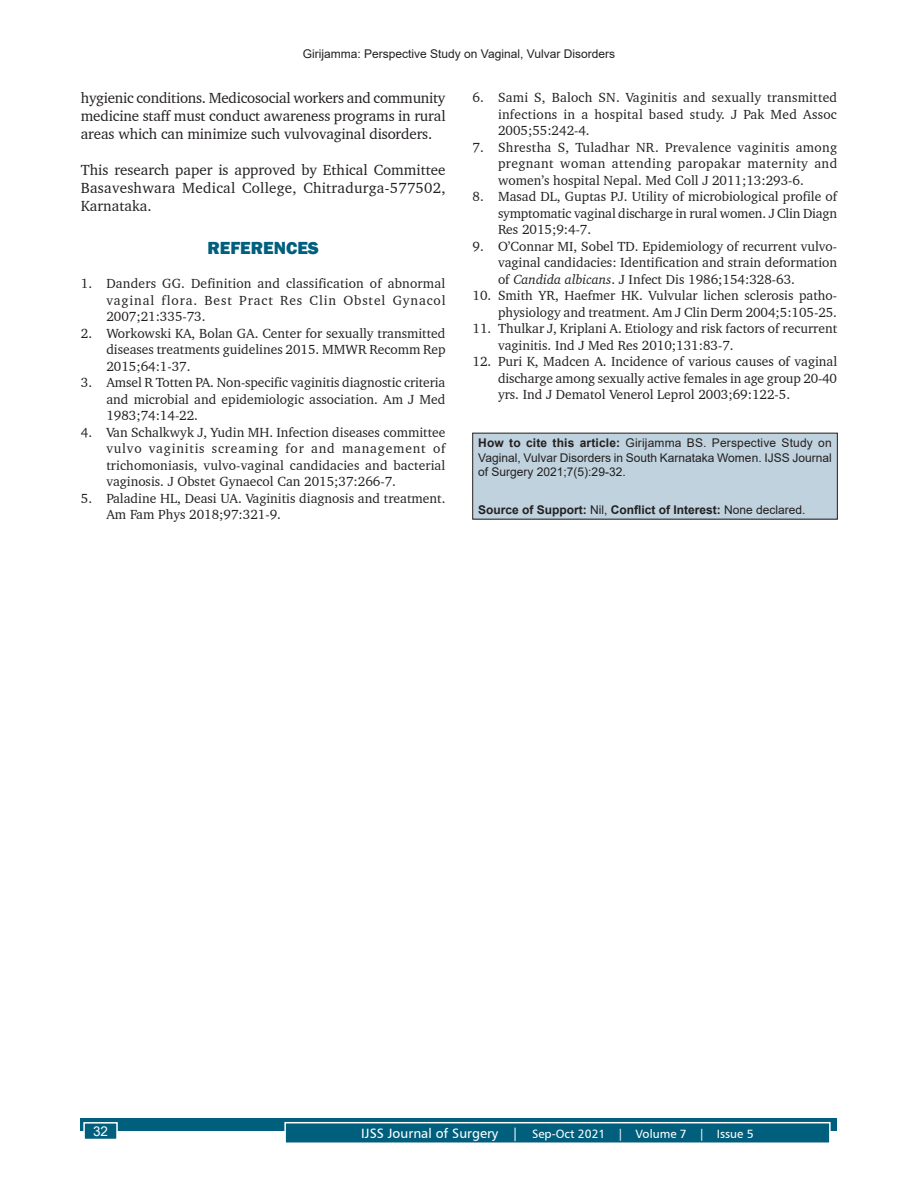
<style>
.page{position:relative;width:918px;height:1188px;background:#fff}
.page>*{position:absolute;margin:0;border:0;box-sizing:border-box;transform-origin:0 0}
.t1{font:800 18px "Franklin Gothic";color:#005f7d}
.TX{font:15px/18px "Charter BT";letter-spacing:-.005em;color:#231f20;text-align:justify}
.REF{font:13.5px/16.5px "Charter BT";color:#231f20;text-align:justify}
.t2{font:13.5px "Arial";color:#fff}
.HTC{font:12px/14.4px "Arial";color:#231f20;text-align:justify}
.HTC-2{font:700 12px "Arial";color:#231f20}
.t3{font:12px "Humanist 777 BT Roman B";color:#fff}
.s1{font-style:italic}
.s2{font-weight:700}
.s3{font-weight:400}
.s4{font-size:13.5px}
</style>
<div class="page">
<div style="left:81px;top:1119px;width:756px;height:12px;background:#005f7d"></div>
<div style="left:285px;top:1123px;width:545px;height:20px;background:#005f7d"></div>
<div style="left:284px;top:1122px;width:547px;height:22px;border:2px solid #fff"></div>
<div style="left:84px;top:1123px;width:33px;height:16px;background:#005f7d"></div>
<div style="left:83px;top:1122px;width:35px;height:18px;border:2px solid #fff"></div>
<div style="left:473px;top:433px;width:364px;height:86px;background:#bfd2de"></div>
<p class="HTC" style="left:303px;top:47px;width:314px">Girijamma: Perspective Study on Vaginal, Vulvar Disorders</p>
<p class="TX" style="left:81px;top:89px;width:366px">hygienic conditions. Medicosocial workers and community medicine staff must conduct awareness programs in rural areas which can minimize such vulvovaginal disorders.</p>
<p class="TX" style="left:81px;top:161px;width:366px">This research paper is approved by Ethical Committee Basaveshwara Medical College, Chitradurga-577502, Karnataka.</p>
<h1 class="t1" style="left:208px;top:236px;width:113px">REFERENCES</h1>
<p class="REF" style="left:106px;top:275px;width:341px;text-indent:-26px">1. Danders GG. Definition and classification of abnormal vaginal flora. Best Pract Res Clin Obstel Gynacol 2007;21:335-73.</p>
<p class="REF" style="left:106px;top:325px;width:341px;text-indent:-26px">2. Workowski KA, Bolan GA. Center for sexually transmitted diseases treatments guidelines 2015. MMWR Recomm Rep 2015;64:1-37.</p>
<p class="REF" style="left:106px;top:374px;width:341px;text-indent:-26px">3. Amsel R Totten PA. Non-specific vaginitis diagnostic criteria and microbial and epidemiologic association. Am J Med 1983;74:14-22.</p>
<p class="REF" style="left:106px;top:424px;width:341px;text-indent:-26px">4. Van Schalkwyk J, Yudin MH. Infection diseases committee vulvo vaginitis screaming for and management of trichomoniasis, vulvo-vaginal candidacies and bacterial vaginosis. J Obstet Gynaecol Can 2015;37:266-7.</p>
<p class="REF" style="left:106px;top:490px;width:341px;text-indent:-26px">5. Paladine HL, Deasi UA. Vaginitis diagnosis and treatment.<br>Am Fam Phys 2018;97:321-9.</p>
<p class="REF" style="left:498px;top:89px;width:341px;text-indent:-26px">6. Sami S, Baloch SN. Vaginitis and sexually transmitted infections in a hospital based study. J Pak Med Assoc 2005;55:242-4.</p>
<p class="REF" style="left:498px;top:138px;width:341px;text-indent:-26px">7. Shrestha S, Tuladhar NR. Prevalence vaginitis among pregnant woman attending paropakar maternity and women’s hospital Nepal. Med Coll J 2011;13:293-6.</p>
<p class="REF" style="left:498px;top:188px;width:341px;text-indent:-26px">8. Masad DL, Guptas PJ. Utility of microbiological profile of symptomatic vaginal discharge in rural women. J Clin Diagn Res 2015;9:4-7.</p>
<p class="REF" style="left:498px;top:237px;width:341px;text-indent:-26px">9. O’Connar MI, Sobel TD. Epidemiology of recurrent vulvo&shy;vaginal candidacies: Identification and strain deformation of <span class="s1">Candida albicans</span>. J Infect Dis 1986;154:328-63.</p>
<p class="REF" style="left:472px;top:287px;width:366px;text-align:right">10. Smith YR, Haefmer HK. Vulvular lichen sclerosis patho&shy;physiology and treatment. Am J Clin Derm 2004;5:105-25.</p>
<p class="REF" style="left:498px;top:320px;width:341px;text-indent:-26px">11. Thulkar J, Kriplani A. Etiology and risk factors of recurrent vaginitis. Ind J Med Res 2010;131:83-7.</p>
<p class="REF" style="left:498px;top:353px;width:341px;text-indent:-26px">12. Puri K, Madcen A. Incidence of various causes of vaginal discharge among sexually active females in age group 20-40 yrs. Ind J Dematol Venerol Leprol 2003;69:122-5.</p>
<p class="HTC" style="left:478px;top:436px;width:355px"><span class="s2">How to cite this article:</span> Girijamma BS. Perspective Study on Vaginal, Vulvar Disorders in South Karnataka Women. IJSS Journal of Surgery 2021;7(5):29-32.</p>
<p class="HTC-2" style="left:478px;top:501px;width:329px">Source of Support: <span class="s3">Nil,</span> Conflict of Interest: <span class="s3">None declared.</span></p>
<p class="t2" style="left:93px;top:1122px;width:17px">32</p>
<p class="t3" style="left:361px;top:1126px;width:394px"><span class="s4">IJSS Journal of Surgery |</span> Sep-Oct 2021 | Volume 7 | Issue 5</p>
</div>
